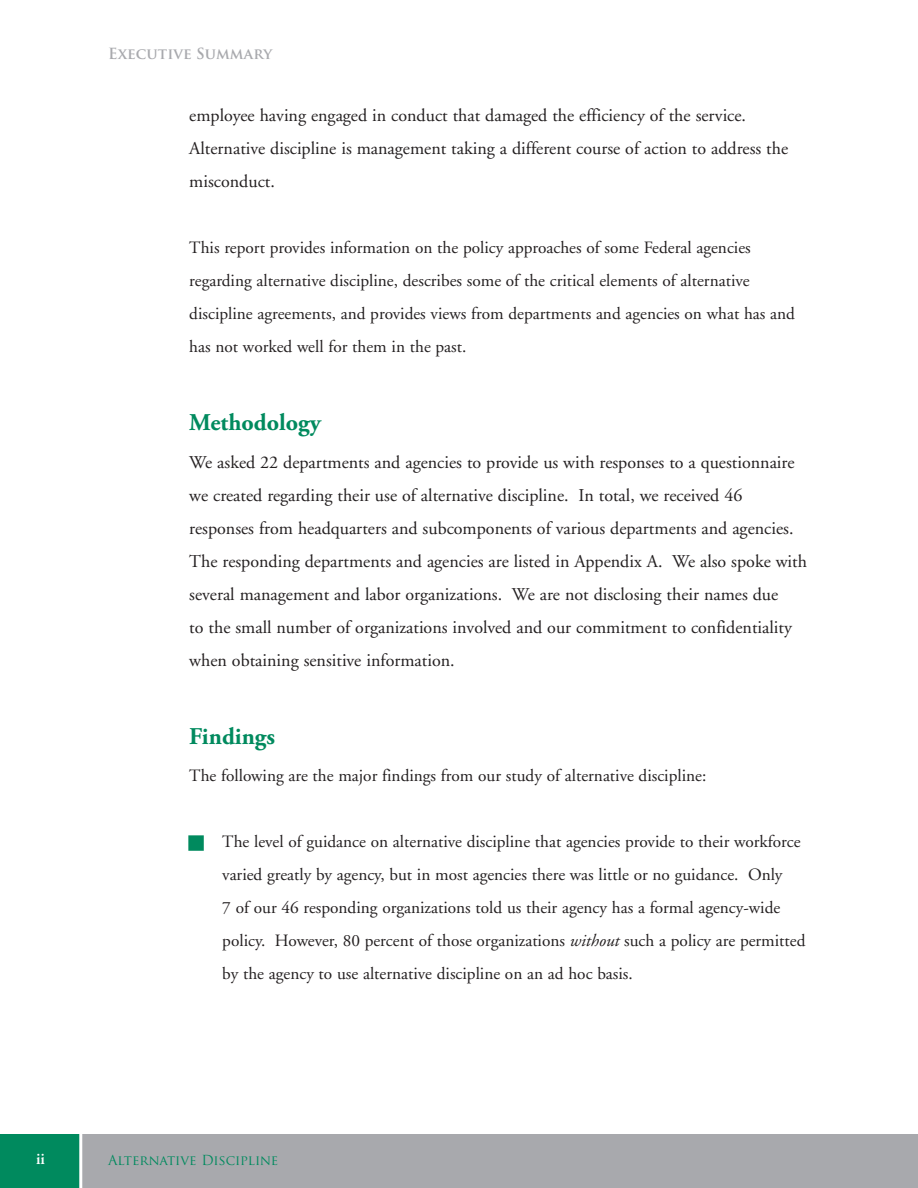
<style>
.page{position:relative;width:918px;height:1188px;background:#fff}
.page>*{position:absolute;margin:0;border:0;box-sizing:border-box;transform-origin:0 0}
.Heading_1{font:700 24px "Adobe Garamond Pro";color:#008a5e}
.t1{font:18px/33px "Adobe Garamond";color:#231f20}
.t2{font:17.25px/33px "Adobe Garamond";color:#231f20}
.Subhead_14_15{font:600 16.5px "Adobe Garamond Pro";color:#fff}
.t3{font:700 15px "Trajan Pro";color:#a8a9ad}
.t4{font:13.5px "Trajan Pro";letter-spacing:-.005em;color:#008a5e}
.s1{color:#008a5e}
.s2{font-style:italic}
</style>
<div class="page">
<div style="left:0;top:1134px;width:918px;height:54px;background:#a8a9ad"></div>
<div style="left:0;top:1134px;width:81px;height:54px;background:#008a5e"></div>
<hr style="left:79px;top:1102px;width:3px;height:86px;background:#fff">
<div style="left:188px;top:835px;width:16px;height:16px;border:3px solid #008a5e"></div>
<p class="t3" style="left:108px;top:45px;width:167px">Executive Summary</p>
<p class="t1" style="left:189px;top:99px;width:600px">employee having engaged in conduct that damaged the efficiency of the service.<br>Alternative discipline is management taking a different course of action to address the misconduct.</p>
<p class="t2" style="left:189px;top:232px;width:607px">This report provides information on the policy approaches of some Federal agencies regarding alternative discipline, describes some of the critical elements of alternative discipline agreements, and provides views from departments and agencies on what has and has not worked well for them in the past.</p>
<p class="Heading_1" style="left:189px;top:409px;width:133px">Methodology</p>
<p class="t1" style="left:189px;top:446px;width:619px">We asked 22 departments and agencies to provide us with responses to a questionnaire we created regarding their use of alternative discipline. In total, we received 46 responses from headquarters and subcomponents of various departments and agencies.<br>The responding departments and agencies are listed in Appendix A. We also spoke with several management and labor organizations. We are not disclosing their names due<br>to the small number of organizations involved and our commitment to confidentiality when obtaining sensitive information.</p>
<p class="Heading_1" style="left:189px;top:722px;width:87px">Findings</p>
<p class="t2" style="left:189px;top:760px;width:519px">The following are the major findings from our study of alternative discipline:</p>
<p class="t2" style="left:222px;top:826px;width:585px;text-indent:-33px"><span class="s1">■</span> The level of guidance on alternative discipline that agencies provide to their workforce varied greatly by agency, but in most agencies there was little or no guidance. Only<br>7 of our 46 responding organizations told us their agency has a formal agency-wide policy. However, 80 percent of those organizations <span class="s2">without</span> such a policy are permitted by the agency to use alternative discipline on an ad hoc basis.</p>
<p class="Subhead_14_15" style="left:36px;top:1150px;width:6px">ii</p>
<p class="t4" style="left:108px;top:1151px;width:172px">Alternative Discipline</p>
</div>
